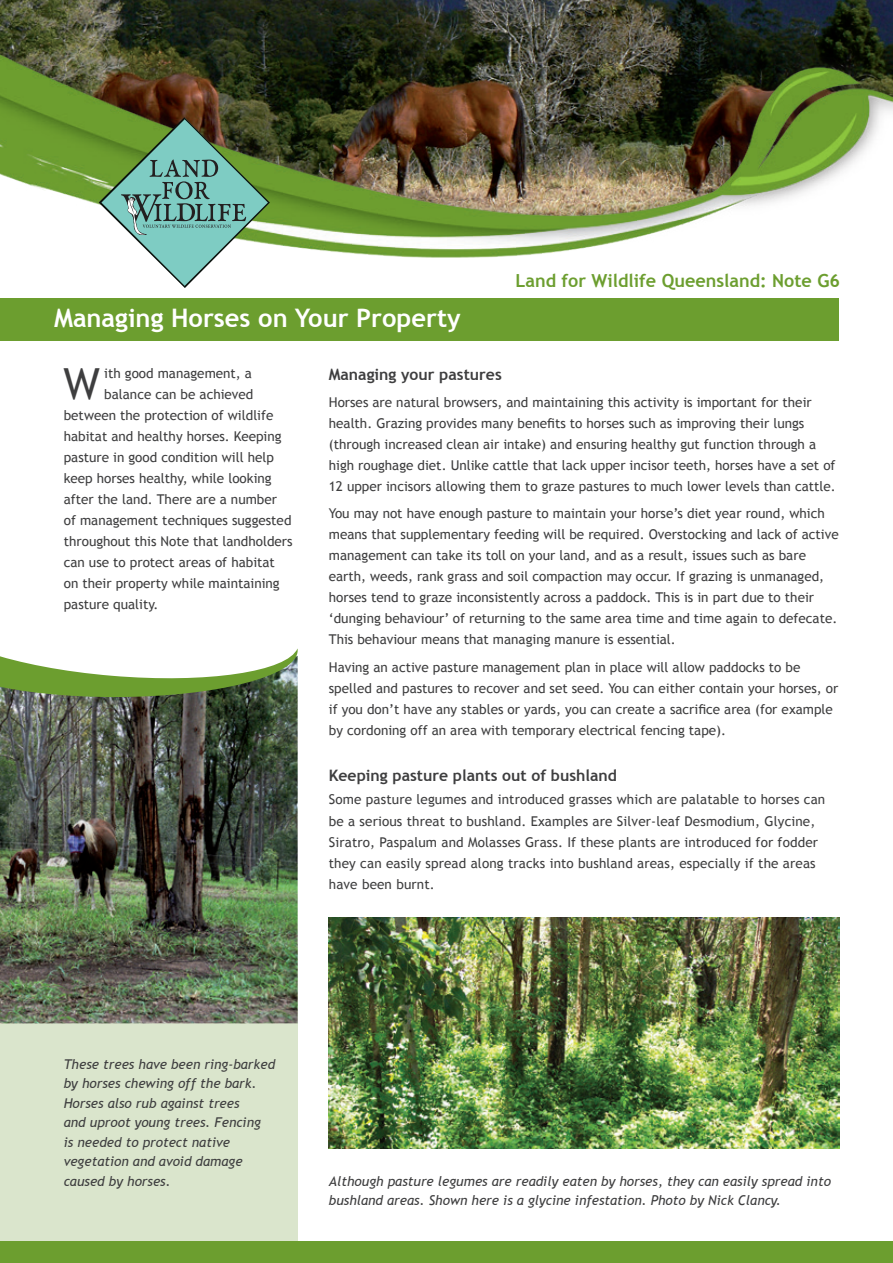
<style>
.page{position:relative;width:893px;height:1263px;background:#fff}
.page>*{position:absolute;margin:0;border:0;box-sizing:border-box;transform-origin:0 0}
.t1{font:42.9px "Trebuchet MS";color:#3e3e3f}
.t2{font:700 25.5px "Trebuchet MS";color:#fff}
.t3{font:700 18px "Trebuchet MS";color:#6c9e2f}
.t4{font:700 15.75px "Trebuchet MS";color:#3e3e3f}
.t5{font:13.5px/21px "Trebuchet MS";color:#3e3e3f}
.t6{font:italic 13.5px/19.5px "Trebuchet MS";color:#3e3e3f}
</style>
<div class="page">
<img style="left:0;top:0;width:893px;height:18px">
<img style="left:0;top:18px;width:893px;height:240px">
<img style="left:329px;top:918px;width:511px;height:230px">
<svg style="left:99px;top:117px;width:171px;height:171px"></svg>
<div style="left:0;top:944px;width:298px;height:319px;background:#dae5cc"></div>
<div style="left:0;top:298px;width:839px;height:42px;background:#6c9e2f"></div>
<img style="left:0;top:697px;width:298px;height:326px">
<svg style="left:0;top:648px;width:298px;height:49px"></svg>
<div style="left:0;top:1242px;width:893px;height:21px;background:#6c9e2f"></div>
<p class="t2" style="left:54px;top:302px;width:408px">Managing Horses on Your Property</p>
<p class="t3" style="left:516px;top:270px;width:326px">Land for Wildlife Queensland: Note G6</p>
<p class="t1" style="left:64px;top:359px;width:38px">W</p>
<p class="t5" style="left:104px;top:363px;width:149px">ith good management, a</p>
<p class="t5" style="left:104px;top:384px;width:151px">balance can be achieved</p>
<p class="t5" style="left:64px;top:405px;width:211px">between the protection of wildlife</p>
<p class="t5" style="left:64px;top:426px;width:219px">habitat and healthy horses. Keeping</p>
<p class="t5" style="left:64px;top:447px;width:212px">pasture in good condition will help</p>
<p class="t5" style="left:64px;top:468px;width:209px">keep horses healthy, while looking</p>
<p class="t5" style="left:64px;top:489px;width:215px">after the land. There are a number</p>
<p class="t5" style="left:64px;top:510px;width:229px">of management techniques suggested</p>
<p class="t5" style="left:64px;top:531px;width:230px">throughout this Note that landholders</p>
<p class="t5" style="left:64px;top:552px;width:213px">can use to protect areas of habitat</p>
<p class="t5" style="left:64px;top:573px;width:217px">on their property while maintaining</p>
<p class="t5" style="left:64px;top:594px;width:96px">pasture quality.</p>
<p class="t4" style="left:329px;top:364px;width:174px">Managing your pastures</p>
<p class="t5" style="left:329px;top:392px;width:508px">Horses are natural browsers, and maintaining this activity is important for their health. Grazing provides many benefits to horses such as improving their lungs (through increased clean air intake) and ensuring healthy gut function through a high roughage diet. Unlike cattle that lack upper incisor teeth, horses have a set of 12 upper incisors allowing them to graze pastures to much lower levels than cattle.</p>
<p class="t5" style="left:329px;top:503px;width:511px">You may not have enough pasture to maintain your horse’s diet year round, which means that supplementary feeding will be required. Overstocking and lack of active management can take its toll on your land, and as a result, issues such as bare earth, weeds, rank grass and soil compaction may occur. If grazing is unmanaged, horses tend to graze inconsistently across a paddock. This is in part due to their ‘dunging behaviour’ of returning to the same area time and time again to defecate.<br>This behaviour means that managing manure is essential.</p>
<p class="t5" style="left:329px;top:657px;width:511px">Having an active pasture management plan in place will allow paddocks to be spelled and pastures to recover and set seed. You can either contain your horses, or if you don’t have any stables or yards, you can create a sacrifice area (for example by cordoning off an area with temporary electrical fencing tape).</p>
<p class="t4" style="left:329px;top:766px;width:290px">Keeping pasture plants out of bushland</p>
<p class="t5" style="left:329px;top:789px;width:498px">Some pasture legumes and introduced grasses which are palatable to horses can be a serious threat to bushland. Examples are Silver-leaf Desmodium, Glycine, Siratro, Paspalum and Molasses Grass. If these plants are introduced for fodder they can easily spread along tracks into bushland areas, especially if the areas have been burnt.</p>
<p class="t6" style="left:64px;top:1054px;width:213px">These trees have been ring-barked by horses chewing off the bark.<br>Horses also rub against trees<br>and uproot young trees. Fencing<br>is needed to protect native vegetation and avoid damage caused by horses.</p>
<p class="t6" style="left:329px;top:1171px;width:504px">Although pasture legumes are readily eaten by horses, they can easily spread into bushland areas. Shown here is a glycine infestation. Photo by Nick Clancy.</p>
</div>
